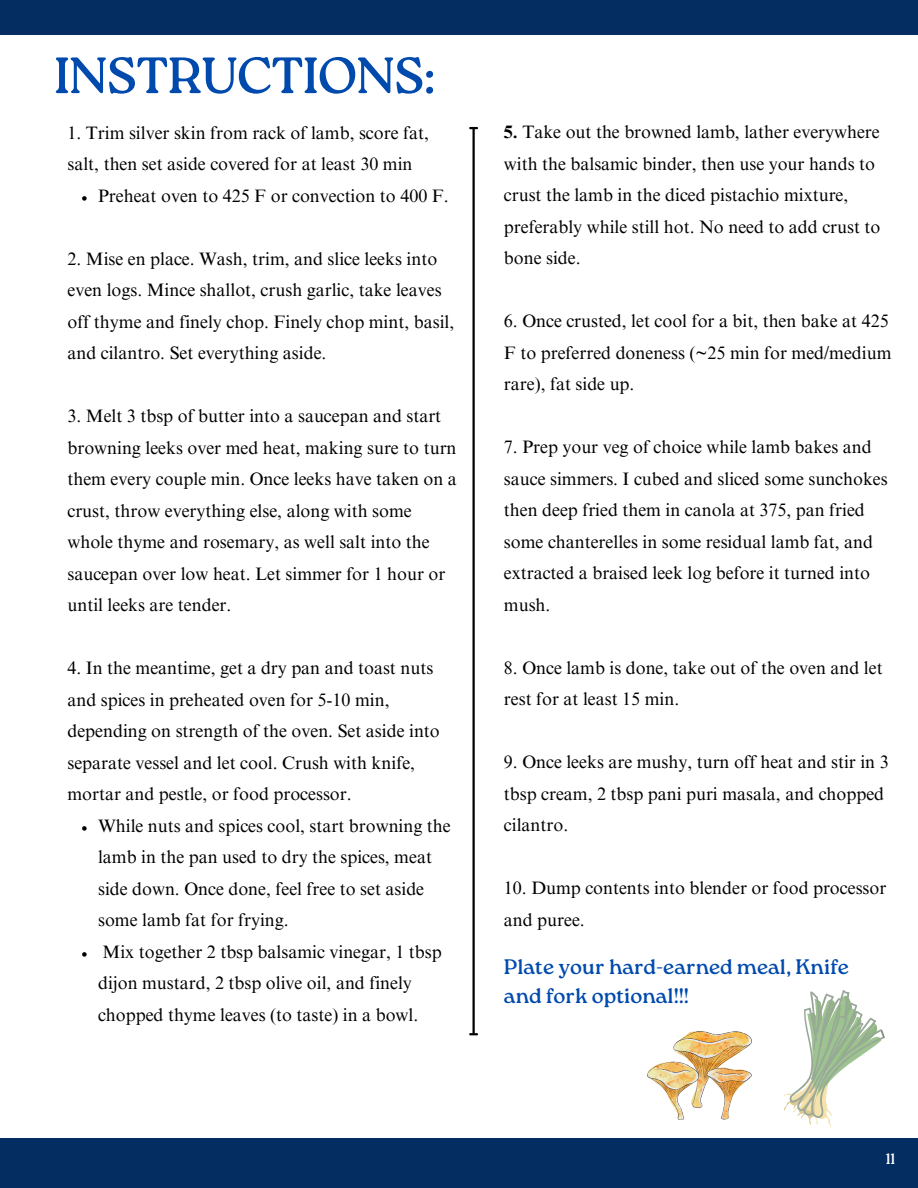
<style>
.page{position:relative;width:918px;height:1188px;background:#fff}
.page>*{position:absolute;margin:0;border:0;box-sizing:border-box;transform-origin:0 0}
.t1{font:51px "Roca Two";letter-spacing:-.02em;color:#004aad}
.t2{font:21px/29.2px "Roca One";color:#004aad}
.t3{font:18px/31.5px "Times NRMT Pro";color:#000001}
.t4{font:15px "Roca Two";color:#fff}
.s1{font-weight:700}
</style>
<div class="page">
<img style="left:648px;top:1032px;width:103px;height:88px">
<svg style="left:783px;top:990px;width:102px;height:137px"></svg>
<svg style="left:82px;top:196px;width:5px;height:5px"></svg>
<svg style="left:82px;top:826px;width:5px;height:5px"></svg>
<svg style="left:82px;top:952px;width:5px;height:5px"></svg>
<hr style="left:472px;top:129px;width:3px;height:905px;background:#000">
<svg style="left:470px;top:127px;width:7px;height:2px"></svg>
<svg style="left:470px;top:1033px;width:7px;height:2px"></svg>
<div style="left:0;top:1139px;width:918px;height:49px;background:#042d62"></div>
<div style="left:0;top:0;width:918px;height:35px;background:#042d62"></div>
<p class="t1" style="left:54px;top:46px;width:383px">INSTRUCTIONS:</p>
<p class="t3" style="left:68px;top:119px;width:363px">1. Trim silver skin from rack of lamb, score fat, salt, then set aside covered for at least 30 min</p>
<p class="t3" style="left:98px;top:182px;width:352px">Preheat oven to 425 F or convection to 400 F.</p>
<p class="t3" style="left:68px;top:245px;width:388px">2. Mise en place. Wash, trim, and slice leeks into even logs. Mince shallot, crush garlic, take leaves off thyme and finely chop. Finely chop mint, basil, and cilantro. Set everything aside.</p>
<p class="t3" style="left:68px;top:403px;width:391px">3. Melt 3 tbsp of butter into a saucepan and start browning leeks over med heat, making sure to turn them every couple min. Once leeks have taken on a crust, throw everything else, along with some whole thyme and rosemary, as well salt into the saucepan over low heat. Let simmer for 1 hour or until leeks are tender.</p>
<p class="t3" style="left:68px;top:655px;width:374px">4. In the meantime, get a dry pan and toast nuts and spices in preheated oven for 5-10 min, depending on strength of the oven. Set aside into separate vessel and let cool. Crush with knife, mortar and pestle, or food processor.</p>
<p class="t3" style="left:98px;top:812px;width:354px">While nuts and spices cool, start browning the lamb in the pan used to dry the spices, meat side down. Once done, feel free to set aside some lamb fat for frying.</p>
<p class="t3" style="left:98px;top:938px;width:345px">Mix together 2 tbsp balsamic vinegar, 1 tbsp dijon mustard, 2 tbsp olive oil, and finely chopped thyme leaves (to taste) in a bowl.</p>
<p class="t3" style="left:504px;top:118px;width:378px"><span class="s1">5.</span> Take out the browned lamb, lather everywhere with the balsamic binder, then use your hands to crust the lamb in the diced pistachio mixture, preferably while still hot. No need to add crust to bone side.</p>
<p class="t3" style="left:504px;top:307px;width:389px">6. Once crusted, let cool for a bit, then bake at 425<br>F to preferred doneness (~25 min for med/medium rare), fat side up.</p>
<p class="t3" style="left:504px;top:433px;width:385px">7. Prep your veg of choice while lamb bakes and sauce simmers. I cubed and sliced some sunchokes then deep fried them in canola at 375, pan fried some chanterelles in some residual lamb fat, and extracted a braised leek log before it turned into mush.</p>
<p class="t3" style="left:504px;top:654px;width:380px">8. Once lamb is done, take out of the oven and let rest for at least 15 min.</p>
<p class="t3" style="left:504px;top:748px;width:386px">9. Once leeks are mushy, turn off heat and stir in 3 tbsp cream, 2 tbsp pani puri masala, and chopped cilantro.</p>
<p class="t3" style="left:504px;top:874px;width:384px">10. Dump contents into blender or food processor and puree.</p>
<p class="t2" style="left:504px;top:952px;width:347px">Plate your hard-earned meal, Knife and fork optional!!!</p>
<p class="t4" style="left:885px;top:1150px;width:12px">11</p>
</div>
